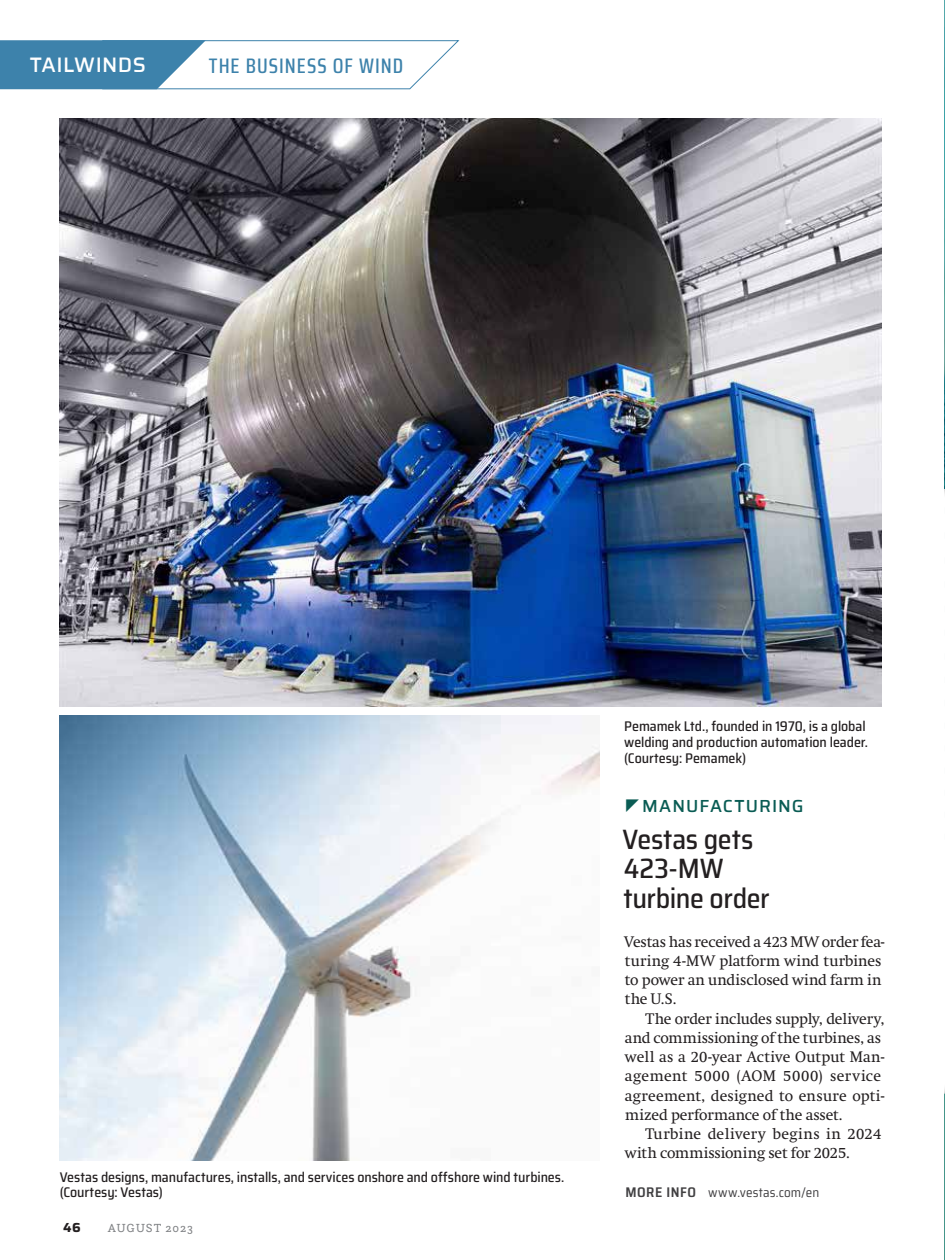
<style>
.page{position:relative;width:945px;height:1260px;background:#fff}
.page>*{position:absolute;margin:0;border:0;box-sizing:border-box;transform-origin:0 0}
.t1{font:500 semi-condensed 28px/29.8px "Saira";letter-spacing:-.01em;color:#231f20}
.t2{font:500 21px "Saira Condensed";letter-spacing:.05em;color:#3d82ab}
.t3{font:500 21px "Saira";letter-spacing:.015em;color:#fff}
.t4{font:500 17.5px "Saira";letter-spacing:.055em;color:#0a5c54}
.t5{font:15.05px/19.2px "Swift";letter-spacing:.005em;color:#231f20}
.t6{font:500 semi-condensed 14px/15.8px "Saira";letter-spacing:-.005em;color:#231f20}
.t7{font:semi-condensed 13.12px "Saira";letter-spacing:.015em;color:#414042}
.t8{font:700 13.12px "Saira";color:#231f20}
.t9{font:12.25px "Questa Slab";letter-spacing:.065em;color:#808285}
.s1{font-weight:600;font-size:14px}
</style>
<div class="page">
<img style="left:60px;top:715px;width:540px;height:445px">
<img style="left:60px;top:119px;width:822px;height:587px">
<svg style="left:944px;top:0;width:1px;height:1260px"></svg>
<svg style="left:0;top:40px;width:460px;height:50px"></svg>
<h2 class="t3" style="left:30px;top:49px;width:118px">TAILWINDS</h2>
<h2 class="t2" style="left:209px;top:50px;width:196px">THE BUSINESS OF WIND</h2>
<p class="t6" style="left:60px;top:1169px;width:506px">Vestas designs, manufactures, installs, and services onshore and offshore wind turbines. (Courtesy: Vestas)</p>
<p class="t8" style="left:63px;top:1218px;width:19px">46</p>
<p class="t9" style="left:108px;top:1220px;width:87px">AUGUST 2023</p>
<p class="t6" style="left:624px;top:718px;width:245px">Pemamek Ltd., founded in 1970, is a global welding and production automation leader. (Courtesy: Pemamek)</p>
<p class="t4" style="left:642px;top:793px;width:163px">MANUFACTURING</p>
<h1 class="t1" style="left:623px;top:824px;width:149px">Vestas gets<br>423-MW turbine order</h1>
<p class="t5" style="left:624px;top:932px;width:262px">Vestas has received a 423 MW order fea&shy;turing 4-MW platform wind turbines to power an undisclosed wind farm in the U.S.</p>
<p class="t5" style="left:625px;top:1009px;width:261px;text-indent:21px">The order includes supply, delivery, and commissioning of the turbines, as well as a 20-year Active Output Man&shy;agement 5000 (AOM 5000) service agreement, designed to ensure opti&shy;mized performance of the asset.</p>
<p class="t5" style="left:625px;top:1124px;width:258px;text-indent:21px">Turbine delivery begins in 2024 with commissioning set for 2025.</p>
<p class="t7" style="left:625px;top:1183px;width:195px"><span class="s1">MORE INFO</span> www.vestas.com/en</p>
</div>
